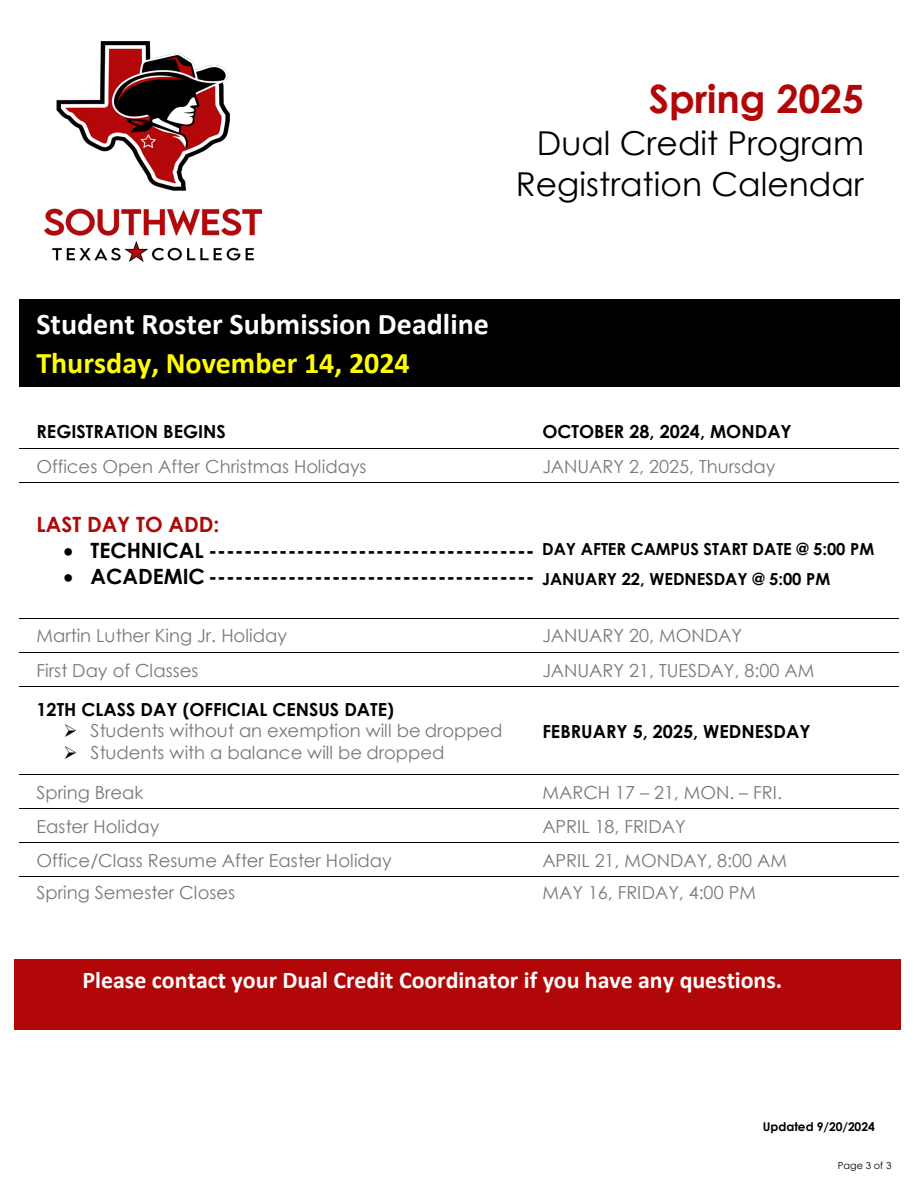
<style>
.page{position:relative;width:918px;height:1188px;background:#fff}
.page>*{position:absolute;margin:0;border:0;box-sizing:border-box;transform-origin:0 0}
.t1{font:700 39px "Century Gothic";color:#b10707}
.t2{font:33px/40.5px "Century Gothic";color:#000;text-align:right}
.t3{font:700 30px "Calibri";color:#fff}
.t4{font:700 30px "Calibri";color:#ff0}
.t5{font:700 24px "Calibri";letter-spacing:-.005em;color:#fff}
.t6{font:700 21px "Century Gothic";color:#000}
.t7{font:700 21px "Century Gothic";letter-spacing:-.005em;color:#b10707}
.t8{font:18px "Century Gothic";color:#797979}
.t9{font:700 18px "Century Gothic";color:#000}
.t10{font:700 16.5px/30px "Century Gothic";color:#000}
.t11{font:700 12px "Century Gothic";letter-spacing:-.005em;color:#000}
.t12{font:9.75px "Century Gothic";color:#000}
.s1{color:#000}
</style>
<div class="page">
<div style="left:15px;top:959px;width:886px;height:71px;background:#b20708"></div>
<div style="left:20px;top:299px;width:516px;height:88px;background:#000"></div>
<div style="left:536px;top:299px;width:363px;height:88px;background:#000"></div>
<hr style="left:20px;top:448px;width:516px;height:1px;background:#000">
<hr style="left:536px;top:448px;width:363px;height:1px;background:#000">
<hr style="left:20px;top:482px;width:516px;height:1px;background:#000">
<hr style="left:536px;top:482px;width:363px;height:1px;background:#000">
<hr style="left:20px;top:618px;width:516px;height:1px;background:#000">
<hr style="left:536px;top:618px;width:363px;height:1px;background:#000">
<hr style="left:20px;top:652px;width:516px;height:1px;background:#000">
<hr style="left:536px;top:652px;width:363px;height:1px;background:#000">
<hr style="left:20px;top:686px;width:516px;height:1px;background:#000">
<hr style="left:536px;top:686px;width:363px;height:1px;background:#000">
<hr style="left:20px;top:774px;width:516px;height:1px;background:#000">
<hr style="left:536px;top:774px;width:363px;height:1px;background:#000">
<hr style="left:20px;top:808px;width:516px;height:1px;background:#000">
<hr style="left:536px;top:808px;width:363px;height:1px;background:#000">
<hr style="left:20px;top:843px;width:516px;height:1px;background:#000">
<hr style="left:536px;top:843px;width:363px;height:1px;background:#000">
<hr style="left:20px;top:877px;width:516px;height:1px;background:#000">
<hr style="left:536px;top:877px;width:363px;height:1px;background:#000">
<img style="left:44px;top:41px;width:218px;height:220px">
<p class="t1" style="left:649px;top:70px;width:217px">Spring 2025</p>
<p class="t2" style="left:516px;top:122px;width:350px">Dual Credit Program<br>Registration Calendar</p>
<p class="t3" style="left:36px;top:303px;width:454px">Student Roster Submission Deadline</p>
<p class="t4" style="left:36px;top:342px;width:375px">Thursday, November 14, 2024</p>
<p class="t9" style="left:37px;top:418px;width:191px">REGISTRATION BEGINS</p>
<p class="t9" style="left:542px;top:418px;width:251px">OCTOBER 28, 2024, MONDAY</p>
<p class="t8" style="left:37px;top:453px;width:332px">Offices Open After Christmas Holidays</p>
<p class="t8" style="left:542px;top:453px;width:235px">JANUARY 2, 2025, Thursday</p>
<p class="t7" style="left:37px;top:509px;width:184px">LAST DAY TO ADD:</p>
<p class="t6" style="left:63px;top:535px;width:473px">• TECHNICAL -------------------------------------</p>
<p class="t6" style="left:63px;top:561px;width:473px">• ACADEMIC -------------------------------------</p>
<p class="t10" style="left:542px;top:533px;width:334px">DAY AFTER CAMPUS START DATE @ 5:00 PM<br>JANUARY 22, WEDNESDAY @ 5:00 PM</p>
<p class="t8" style="left:37px;top:623px;width:252px">Martin Luther King Jr. Holiday</p>
<p class="t8" style="left:542px;top:623px;width:201px">JANUARY 20, MONDAY</p>
<p class="t8" style="left:37px;top:658px;width:163px">First Day of Classes</p>
<p class="t8" style="left:542px;top:658px;width:273px">JANUARY 21, TUESDAY, 8:00 AM</p>
<p class="t9" style="left:37px;top:695px;width:359px">12TH CLASS DAY (OFFICIAL CENSUS DATE)</p>
<p class="t8" style="left:64px;top:718px;width:441px"><span class="s1">➢</span> Students without an exemption will be dropped</p>
<p class="t8" style="left:64px;top:740px;width:382px"><span class="s1">➢</span> Students with a balance will be dropped</p>
<p class="t9" style="left:542px;top:717px;width:270px">FEBRUARY 5, 2025, WEDNESDAY</p>
<p class="t8" style="left:37px;top:780px;width:108px">Spring Break</p>
<p class="t8" style="left:542px;top:780px;width:241px">MARCH 17 – 21, MON. – FRI.</p>
<p class="t8" style="left:37px;top:814px;width:124px">Easter Holiday</p>
<p class="t8" style="left:542px;top:814px;width:145px">APRIL 18, FRIDAY</p>
<p class="t8" style="left:37px;top:848px;width:357px">Office/Class Resume After Easter Holiday</p>
<p class="t8" style="left:542px;top:848px;width:246px">APRIL 21, MONDAY, 8:00 AM</p>
<p class="t8" style="left:37px;top:880px;width:200px">Spring Semester Closes</p>
<p class="t8" style="left:542px;top:880px;width:215px">MAY 16, FRIDAY, 4:00 PM</p>
<p class="t5" style="left:82px;top:963px;width:701px">Please contact your Dual Credit Coordinator if you have any questions.</p>
<p class="t11" style="left:763px;top:1117px;width:114px">Updated 9/20/2024</p>
<p class="t12" style="left:838px;top:1159px;width:55px">Page 3 of 3</p>
</div>
